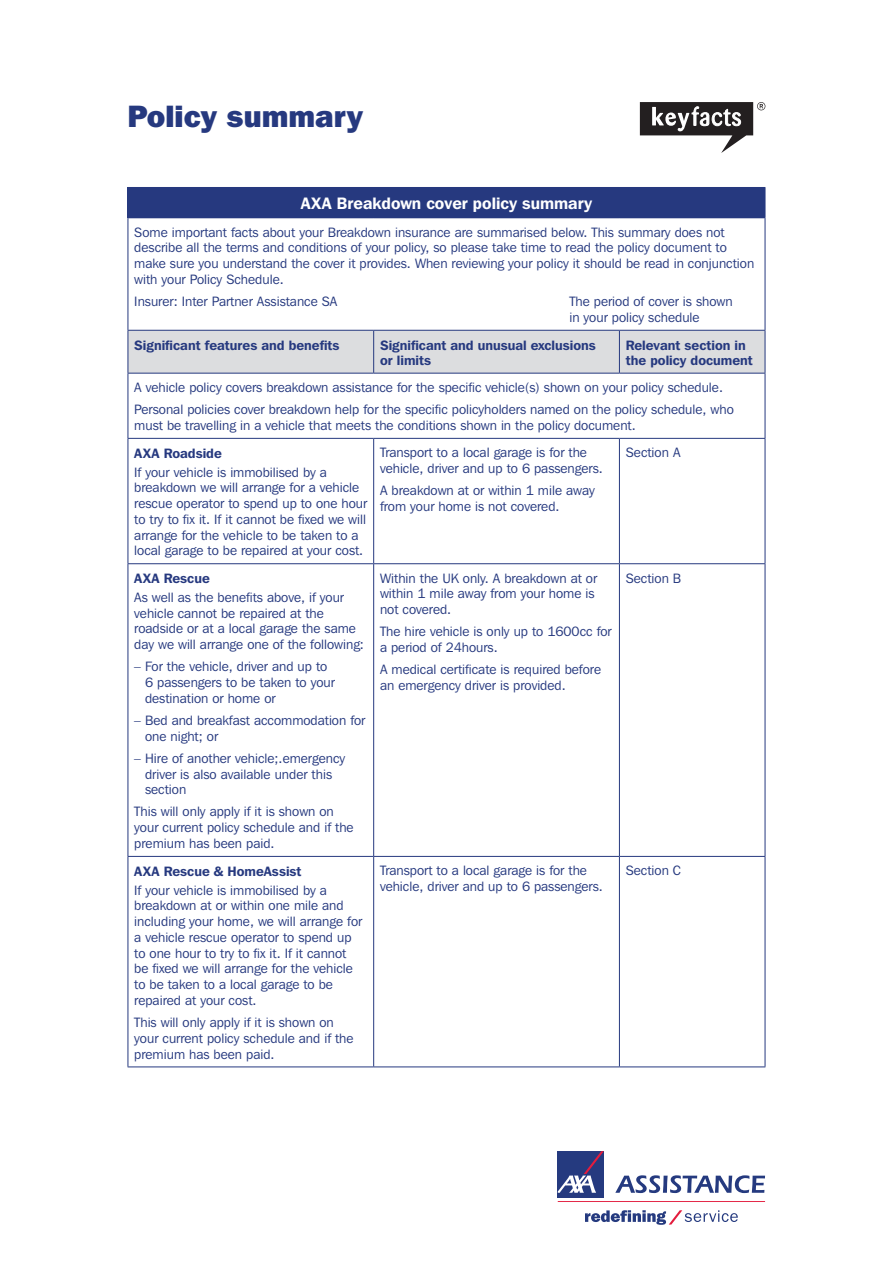
<style>
.page{position:relative;width:893px;height:1263px;background:#fff}
.page>*{position:absolute;margin:0;border:0;box-sizing:border-box;transform-origin:0 0}
.t1{font:800 30.75px "Franklin Gothic IT Cby BT";color:#26397f}
.t2{font:600 16.5px "Franklin Gothic IT Cby BT";color:#fff}
.t3{font:13.5px/15.8px "Franklin Gothic IT Cby BT";color:#26397f}
.t4{font:600 13.5px/15px "Franklin Gothic IT Cby BT";color:#26397f}
</style>
<div class="page">
<div style="left:128px;top:187px;width:637px;height:31px;background:#26397f"></div>
<div style="left:129px;top:331px;width:636px;height:42px;background:#dcdddf"></div>
<hr style="left:128px;top:218px;width:1px;height:112px;background:#26397f">
<hr style="left:765px;top:218px;width:1px;height:112px;background:#26397f">
<svg style="left:765px;top:188px;width:1px;height:29px"></svg>
<hr style="left:128px;top:373px;width:246px;height:1px;background:#26397f">
<hr style="left:128px;top:373px;width:1px;height:65px;background:#26397f">
<hr style="left:374px;top:373px;width:245px;height:1px;background:#26397f">
<hr style="left:619px;top:373px;width:146px;height:1px;background:#26397f">
<hr style="left:765px;top:373px;width:1px;height:65px;background:#26397f">
<hr style="left:128px;top:438px;width:246px;height:1px;background:#26397f">
<hr style="left:128px;top:439px;width:1px;height:124px;background:#26397f">
<hr style="left:374px;top:438px;width:245px;height:1px;background:#26397f">
<hr style="left:619px;top:438px;width:146px;height:1px;background:#26397f">
<hr style="left:765px;top:439px;width:1px;height:124px;background:#26397f">
<hr style="left:128px;top:330px;width:246px;height:1px;background:#26397f">
<hr style="left:128px;top:331px;width:1px;height:42px;background:#26397f">
<hr style="left:374px;top:330px;width:245px;height:1px;background:#26397f">
<hr style="left:619px;top:330px;width:146px;height:1px;background:#26397f">
<hr style="left:765px;top:331px;width:1px;height:42px;background:#26397f">
<hr style="left:373px;top:331px;width:1px;height:42px;background:#26397f">
<hr style="left:619px;top:331px;width:1px;height:42px;background:#26397f">
<hr style="left:619px;top:439px;width:1px;height:124px;background:#26397f">
<hr style="left:373px;top:439px;width:1px;height:124px;background:#26397f">
<hr style="left:128px;top:564px;width:1px;height:292px;background:#26397f">
<hr style="left:128px;top:563px;width:246px;height:1px;background:#26397f">
<hr style="left:619px;top:563px;width:146px;height:1px;background:#26397f">
<hr style="left:765px;top:564px;width:1px;height:292px;background:#26397f">
<hr style="left:374px;top:563px;width:245px;height:1px;background:#26397f">
<hr style="left:373px;top:564px;width:1px;height:292px;background:#26397f">
<hr style="left:619px;top:564px;width:1px;height:292px;background:#26397f">
<hr style="left:128px;top:856px;width:246px;height:1px;background:#26397f">
<hr style="left:128px;top:857px;width:1px;height:209px;background:#26397f">
<hr style="left:374px;top:856px;width:245px;height:1px;background:#26397f">
<hr style="left:373px;top:857px;width:1px;height:209px;background:#26397f">
<hr style="left:619px;top:856px;width:146px;height:1px;background:#26397f">
<hr style="left:619px;top:857px;width:1px;height:209px;background:#26397f">
<hr style="left:765px;top:857px;width:1px;height:209px;background:#26397f">
<hr style="left:128px;top:1066px;width:246px;height:1px;background:#26397f">
<hr style="left:374px;top:1066px;width:245px;height:1px;background:#26397f">
<hr style="left:619px;top:1066px;width:146px;height:1px;background:#26397f">
<svg style="left:640px;top:102px;width:125px;height:51px"></svg>
<svg style="left:585px;top:1210px;width:153px;height:15px"></svg>
<div style="left:558px;top:1151px;width:46px;height:46px;background:#253a7f"></div>
<svg style="left:558px;top:1151px;width:46px;height:42px"></svg>
<hr style="left:558px;top:1201px;width:207px;height:1px;background:#e31c3d">
<svg style="left:615px;top:1175px;width:150px;height:18px"></svg>
<h1 class="t1" style="left:128px;top:96px;width:237px">Policy summary</h1>
<p class="t2" style="left:301px;top:193px;width:293px">AXA Breakdown cover policy summary</p>
<p class="t3" style="left:134px;top:224px;width:621px">Some important facts about your Breakdown insurance are summarised below. This summary does not describe all the terms and conditions of your policy, so please take time to read the policy document to make sure you understand the cover it provides. When reviewing your policy it should be read in conjunction with your Policy Schedule.</p>
<p class="t3" style="left:134px;top:293px;width:205px">Insurer: Inter Partner Assistance SA</p>
<p class="t3" style="left:569px;top:293px;width:165px">The period of cover is shown in your policy schedule</p>
<p class="t4" style="left:134px;top:337px;width:207px">Significant features and benefits</p>
<p class="t4" style="left:380px;top:337px;width:217px">Significant and unusual exclusions or limits</p>
<p class="t4" style="left:626px;top:337px;width:129px">Relevant section in the policy document</p>
<p class="t3" style="left:134px;top:376px;width:601px;line-height:22.2px">A vehicle policy covers breakdown assistance for the specific vehicle(s) shown on your policy schedule.<br>Personal policies cover breakdown help for the specific policyholders named on the policy schedule, who</p>
<p class="t3" style="left:134px;top:417px;width:503px">must be travelling in a vehicle that meets the conditions shown in the policy document.</p>
<p class="t4" style="left:134px;top:445px;width:89px">AXA Roadside</p>
<p class="t3" style="left:134px;top:464px;width:234px">If your vehicle is immobilised by a breakdown we will arrange for a vehicle rescue operator to spend up to one hour to try to fix it. If it cannot be fixed we will arrange for the vehicle to be taken to a local garage to be repaired at your cost.</p>
<p class="t3" style="left:626px;top:444px;width:56px">Section A</p>
<p class="t3" style="left:380px;top:444px;width:224px">Transport to a local garage is for the vehicle, driver and up to 6 passengers.</p>
<p class="t3" style="left:380px;top:482px;width:216px">A breakdown at or within 1 mile away from your home is not covered.</p>
<p class="t4" style="left:134px;top:571px;width:77px">AXA Rescue</p>
<p class="t3" style="left:134px;top:589px;width:231px">As well as the benefits above, if your vehicle cannot be repaired at the roadside or at a local garage the same day we will arrange one of the following:</p>
<p class="t3" style="left:145px;top:658px;width:191px;text-indent:-11px">– For the vehicle, driver and up to<br>6 passengers to be taken to your destination or home or</p>
<p class="t3" style="left:145px;top:712px;width:222px;text-indent:-11px">– Bed and breakfast accommodation for one night; or</p>
<p class="t3" style="left:145px;top:750px;width:202px;text-indent:-11px">– Hire of another vehicle;.emergency driver is also available under this section</p>
<p class="t3" style="left:134px;top:804px;width:221px">This will only apply if it is shown on your current policy schedule and if the premium has been paid.</p>
<p class="t4" style="left:134px;top:863px;width:169px">AXA Rescue &amp; HomeAssist</p>
<p class="t3" style="left:134px;top:882px;width:230px">If your vehicle is immobilised by a breakdown at or within one mile and including your home, we will arrange for a vehicle rescue operator to spend up to one hour to try to fix it. If it cannot be fixed we will arrange for the vehicle to be taken to a local garage to be repaired at your cost.</p>
<p class="t3" style="left:134px;top:1014px;width:221px">This will only apply if it is shown on your current policy schedule and if the premium has been paid.</p>
<p class="t3" style="left:380px;top:570px;width:219px">Within the UK only. A breakdown at or within 1 mile away from your home is not covered.</p>
<p class="t3" style="left:380px;top:623px;width:233px">The hire vehicle is only up to 1600cc for a period of 24hours.</p>
<p class="t3" style="left:380px;top:661px;width:223px">A medical certificate is required before an emergency driver is provided.</p>
<p class="t3" style="left:626px;top:570px;width:57px">Section B</p>
<p class="t3" style="left:380px;top:862px;width:224px">Transport to a local garage is for the vehicle, driver and up to 6 passengers.</p>
<p class="t3" style="left:626px;top:862px;width:57px">Section C</p>
</div>
